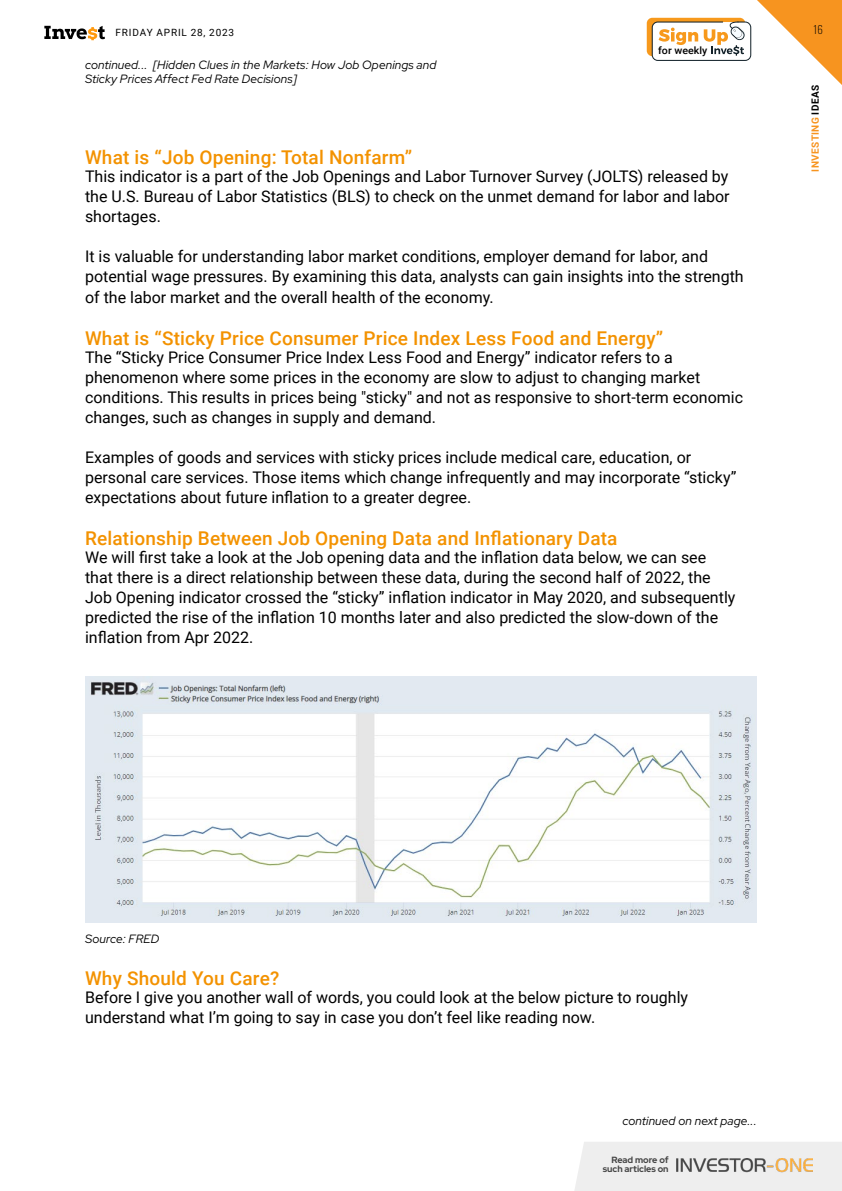
<style>
.page{position:relative;width:842px;height:1191px;background:#fff}
.page>*{position:absolute;margin:0;border:0;box-sizing:border-box;transform-origin:0 0}
.t1{font:500 19px "Roboto";letter-spacing:.01em;color:#f39200}
.t2{font:16px/20px "Roboto";color:#000}
.t3{font:italic 12px/14.4px "Red Hat Display";letter-spacing:.01em;color:#000}
.t4{font:11px "Oswald";color:#000}
.t5{font:500 10.1px "Roboto";color:#000;scale:1.05 1}
.t6{font:10px "Roboto";letter-spacing:.085em;color:#000}
.t7{font:700 10px "Roboto";letter-spacing:.035em;color:#f7941f}
.t8{font:700 9px/9px "Red Hat Display";color:#444;text-align:right}
.s1{color:#000}
</style>
<div class="page">
<svg style="left:647px;top:18px;width:98px;height:38px"></svg>
<svg style="left:652px;top:22px;width:99px;height:39px"></svg>
<div style="left:574px;top:1142px;width:268px;height:49px;background:#eee"></div>
<img style="left:677px;top:1158px;width:135px;height:16px">
<img style="left:85px;top:676px;width:672px;height:246px">
<svg style="left:44px;top:26px;width:61px;height:14px"></svg>
<svg style="left:757px;top:0;width:85px;height:85px"></svg>
<p class="t6" style="left:115px;top:26px;width:120px">FRIDAY APRIL 28, 2023</p>
<p class="t4" style="left:814px;top:20px;width:11px">16</p>
<p class="t3" style="left:85px;top:57px;width:353px">continued... [Hidden Clues in the Markets: How Job Openings and<br>Sticky Prices Affect Fed Rate Decisions]</p>
<p class="t5" style="left:658px;top:44px;width:48px">for weekly</p>
<p class="t1" style="left:85px;top:144px;width:328px">What is “Job Opening: Total Nonfarm”</p>
<p class="t2" style="left:85px;top:166px;width:646px;text-align:justify">This indicator is a part of the Job Openings and Labor Turnover Survey (JOLTS) released by the U.S. Bureau of Labor Statistics (BLS) to check on the unmet demand for labor and labor shortages.</p>
<p class="t2" style="left:85px;top:246px;width:660px">It is valuable for understanding labor market conditions, employer demand for labor, and potential wage pressures. By examining this data, analysts can gain insights into the strength of the labor market and the overall health of the economy.</p>
<p class="t1" style="left:85px;top:324px;width:580px">What is “Sticky Price Consumer Price Index Less Food and Energy”</p>
<p class="t2" style="left:85px;top:346px;width:660px">The “Sticky Price Consumer Price Index Less Food and Energy” indicator refers to a phenomenon where some prices in the economy are slow to adjust to changing market conditions. This results in prices being "sticky" and not as responsive to short-term economic changes, such as changes in supply and demand.</p>
<p class="t2" style="left:85px;top:446px;width:653px">Examples of goods and services with sticky prices include medical care, education, or personal care services. Those items which change infrequently and may incorporate “sticky” expectations about future inflation to a greater degree.</p>
<p class="t1" style="left:85px;top:524px;width:534px">Relationship Between Job Opening Data and Inflationary Data</p>
<p class="t2" style="left:85px;top:546px;width:652px">We will first take a look at the Job opening data and the inflation data below, we can see that there is a direct relationship between these data, during the second half of 2022, the Job Opening indicator crossed the “sticky” inflation indicator in May 2020, and subsequently predicted the rise of the inflation 10 months later and also predicted the slow-down of the inflation from Apr 2022.</p>
<p class="t7" style="left:808px;top:171px;width:88px;rotate:-90deg">INVESTING <span class="s1">IDEAS</span></p>
<p class="t3" style="left:85px;top:931px;width:76px">Source: FRED</p>
<p class="t1" style="left:85px;top:964px;width:196px">Why Should You Care?</p>
<p class="t2" style="left:85px;top:986px;width:605px">Before I give you another wall of words, you could look at the below picture to roughly understand what I’m going to say in case you don’t feel like reading now.</p>
<p class="t3" style="left:622px;top:1113px;width:136px">continued on next page...</p>
<p class="t8" style="left:603px;top:1154px;width:67px">Read more of such articles on</p>
</div>
